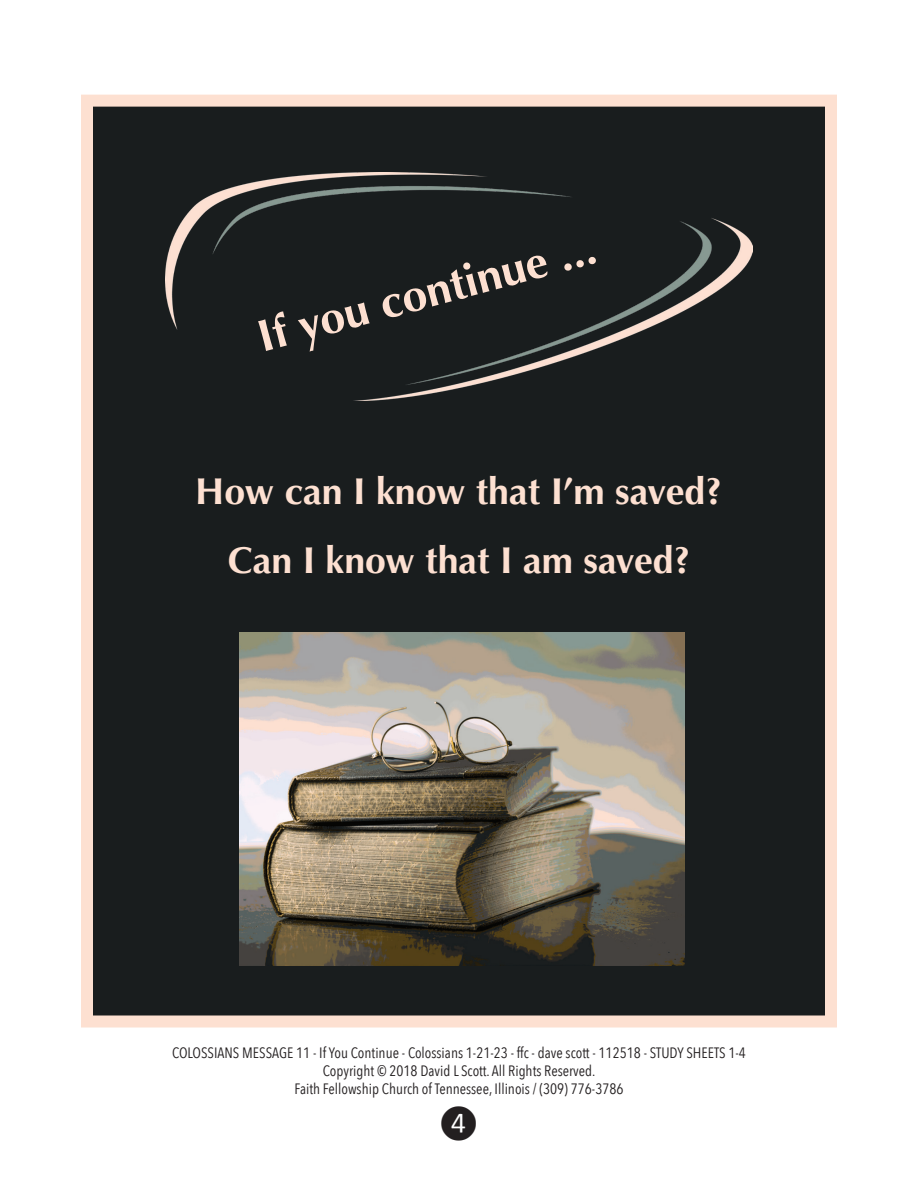
<style>
.page{position:relative;width:918px;height:1188px;background:#fff}
.page>*{position:absolute;margin:0;border:0;box-sizing:border-box;transform-origin:0 0}
.t1{font:700 45px "Optima";color:#fde0d1}
.t2{font:700 37.5px "Optima";color:#fde0d1}
.t3{font:30px "Calibri";color:#231f20}
.t4{font:15px/18px "Avenir Next Condensed";color:#231f20;text-align:center}
</style>
<div class="page">
<div style="left:81px;top:95px;width:756px;height:933px;background:#191d1e;border:12px solid #fde0d1"></div>
<img style="left:165px;top:173px;width:588px;height:228px">
<img style="left:240px;top:632px;width:444px;height:334px">
<h1 class="t1" style="left:252px;top:312px;width:350px;rotate:-15deg">If you continue ...</h1>
<h2 class="t2" style="left:195px;top:469px;width:528px">How can I know that I’m saved?</h2>
<h2 class="t2" style="left:228px;top:538px;width:464px">Can I know that I am saved?</h2>
<p class="t4" style="left:172px;top:1043px;width:575px">COLOSSIANS MESSAGE 11 - If You Continue - Colossians 1-21-23 - ffc - dave scott - 112518 - STUDY SHEETS 1-4<br>Copyright © 2018 David L Scott. All Rights Reserved.<br>Faith Fellowship Church of Tennessee, Illinois / (309) 776-3786</p>
<h3 class="t3" style="left:439px;top:1105px;width:41px">❹</h3>
</div>
